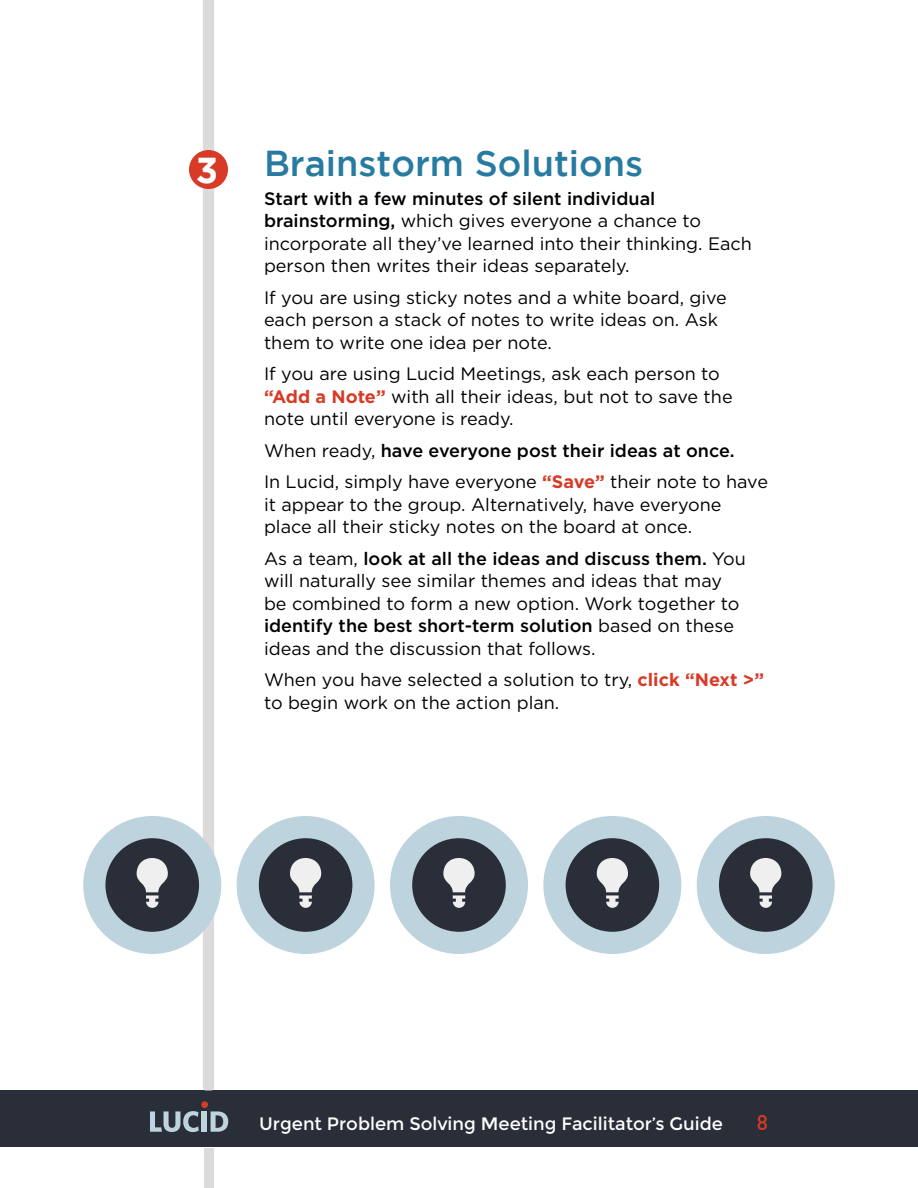
<style>
.page{position:relative;width:918px;height:1188px;background:#fff}
.page>*{position:absolute;margin:0;border:0;box-sizing:border-box;transform-origin:0 0}
.t1{font:500 36px "Gotham";color:#287ba0}
.t2{font:700 36px "Gotham";color:#fff}
.t3{font:500 21px "DIN";color:#d73b27}
.t4{font:18px/22.5px "Gotham";color:#000}
.t5{font:18px "Montserrat";color:#fff}
.s1{font-weight:500}
.s2{font-weight:700;color:#d73b27}
</style>
<div class="page">
<div style="left:0;top:1090px;width:918px;height:58px;background:#2a2e39"></div>
<svg style="left:150px;top:1111px;width:49px;height:21px"></svg>
<div style="left:202px;top:1111px;width:5px;height:21px;background:#bdd4de"></div>
<svg style="left:211px;top:1111px;width:17px;height:21px"></svg>
<div style="left:201px;top:1101px;width:7px;height:7px;background:#d73b27;border-radius:50%"></div>
<div style="left:203px;top:0;width:11px;height:1090px;background:#dcdada"></div>
<div style="left:204px;top:1148px;width:9px;height:40px;background:#dcdada"></div>
<div style="left:83px;top:816px;width:138px;height:138px;background:#bdd4de;border-radius:50%"></div>
<div style="left:105px;top:838px;width:94px;height:94px;background:#2a2e39;border-radius:50%"></div>
<svg style="left:137px;top:858px;width:31px;height:50px"></svg>
<div style="left:237px;top:816px;width:138px;height:138px;background:#bdd4de;border-radius:50%"></div>
<div style="left:259px;top:838px;width:93px;height:94px;background:#2a2e39;border-radius:50%"></div>
<svg style="left:290px;top:858px;width:31px;height:50px"></svg>
<div style="left:390px;top:816px;width:138px;height:138px;background:#bdd4de;border-radius:50%"></div>
<div style="left:412px;top:838px;width:94px;height:94px;background:#2a2e39;border-radius:50%"></div>
<svg style="left:443px;top:858px;width:32px;height:50px"></svg>
<div style="left:543px;top:816px;width:138px;height:138px;background:#bdd4de;border-radius:50%"></div>
<div style="left:566px;top:838px;width:93px;height:94px;background:#2a2e39;border-radius:50%"></div>
<svg style="left:597px;top:858px;width:31px;height:50px"></svg>
<div style="left:697px;top:816px;width:138px;height:138px;background:#bdd4de;border-radius:50%"></div>
<div style="left:719px;top:838px;width:94px;height:94px;background:#2a2e39;border-radius:50%"></div>
<svg style="left:750px;top:858px;width:31px;height:50px"></svg>
<div style="left:189px;top:150px;width:39px;height:39px;background:#d73b27;border-radius:50%"></div>
<h1 class="t2" style="left:196px;top:149px;width:24px">3</h1>
<h1 class="t1" style="left:264px;top:143px;width:381px">Brainstorm Solutions</h1>
<p class="t4" style="left:264px;top:187px;width:489px"><span class="s1">Start with a few minutes of silent individual brainstorming,</span> which gives everyone a chance to incorporate all they’ve learned into their thinking. Each person then writes their ideas separately.</p>
<p class="t4" style="left:264px;top:286px;width:464px">If you are using sticky notes and a white board, give each person a stack of notes to write ideas on. Ask them to write one idea per note.</p>
<p class="t4" style="left:264px;top:362px;width:470px">If you are using Lucid Meetings, ask each person to <span class="s2">“Add a Note”</span> with all their ideas, but not to save the note until everyone is ready.</p>
<p class="t4" style="left:264px;top:434px;width:505px;line-height:31.5px">When ready, <span class="s1">have everyone post their ideas at once.<br></span>In Lucid, simply have everyone <span class="s2">“Save”</span> their note to have</p>
<p class="t4" style="left:264px;top:493px;width:459px">it appear to the group. Alternatively, have everyone place all their sticky notes on the board at once.</p>
<p class="t4" style="left:264px;top:547px;width:483px">As a team, <span class="s1">look at all the ideas and discuss them.</span> You will naturally see similar themes and ideas that may be combined to form a new option. Work together to <span class="s1">identify the best short-term solution</span> based on these ideas and the discussion that follows.</p>
<p class="t4" style="left:264px;top:668px;width:502px">When you have selected a solution to try, <span class="s2">click “Next &gt;” </span>to begin work on the action plan.</p>
<p class="t5" style="left:259px;top:1113px;width:465px">Urgent Problem Solving Meeting Facilitator’s Guide</p>
<p class="t3" style="left:757px;top:1109px;width:13px">8</p>
</div>
